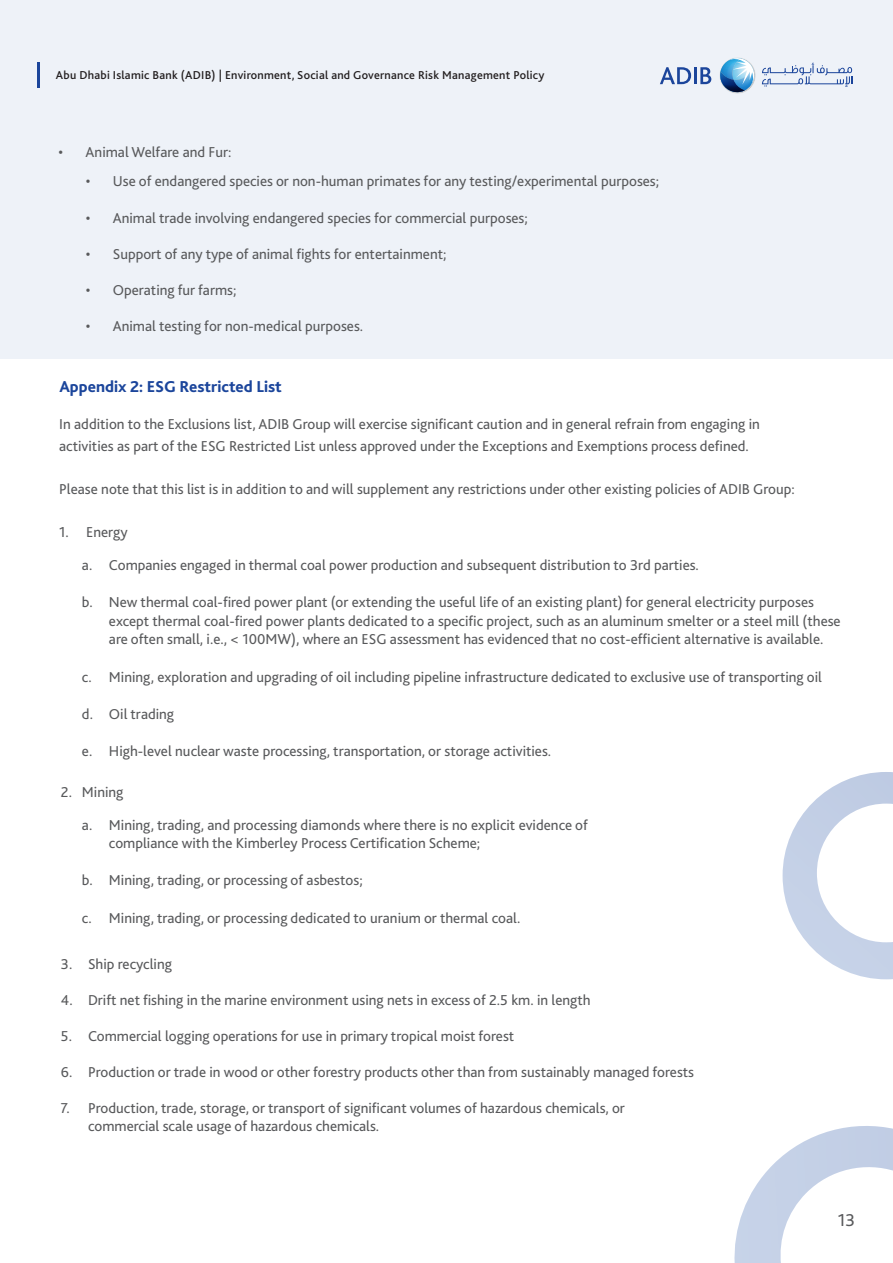
<style>
.page{position:relative;width:893px;height:1263px;background:#fff}
.page>*{position:absolute;margin:0;border:0;box-sizing:border-box;transform-origin:0 0}
.t1{font:18px "Bliss 2 R";color:#58595b}
.t2{font:16.5px "Bliss 2 XB";color:#1b459b}
.t3{font:15px/18.6px "Bliss 2 R";color:#58595b}
.t4{font:12px "Bliss 2 M";letter-spacing:.02em;color:#231f20}
</style>
<div class="page">
<div style="left:0;top:0;width:893px;height:358px;background:#eef2f8"></div>
<svg style="left:734px;top:1126px;width:159px;height:137px"></svg>
<svg style="left:783px;top:772px;width:110px;height:207px"></svg>
<svg style="left:731px;top:92px;width:13px;height:2px"></svg>
<svg style="left:660px;top:67px;width:31px;height:17px"></svg>
<hr style="left:694px;top:67px;width:3px;height:17px;background:#1b459b">
<svg style="left:700px;top:67px;width:11px;height:17px"></svg>
<svg style="left:762px;top:63px;width:90px;height:24px"></svg>
<svg style="left:720px;top:57px;width:36px;height:35px"></svg>
<hr style="left:37px;top:62px;width:2px;height:25px;background:#1b459b">
<p class="t4" style="left:56px;top:67px;width:490px">Abu Dhabi Islamic Bank (ADIB) | Environment, Social and Governance Risk Management Policy</p>
<p class="t3" style="left:59px;top:142px;width:174px">• Animal Welfare and Fur:</p>
<p class="t3" style="left:86px;top:172px;width:575px">• Use of endangered species or non-human primates for any testing/experimental purposes;</p>
<p class="t3" style="left:86px;top:208px;width:444px">• Animal trade involving endangered species for commercial purposes;</p>
<p class="t3" style="left:86px;top:244px;width:362px">• Support of any type of animal fights for entertainment;</p>
<p class="t3" style="left:86px;top:280px;width:152px">• Operating fur farms;</p>
<p class="t3" style="left:86px;top:316px;width:279px">• Animal testing for non-medical purposes.</p>
<p class="t2" style="left:59px;top:377px;width:224px">Appendix 2: ESG Restricted List</p>
<p class="t3" style="left:59px;top:413px;width:702px;line-height:21.6px">In addition to the Exclusions list, ADIB Group will exercise significant caution and in general refrain from engaging in activities as part of the ESG Restricted List unless approved under the Exceptions and Exemptions process defined.</p>
<p class="t3" style="left:59px;top:479px;width:737px">Please note that this list is in addition to and will supplement any restrictions under other existing policies of ADIB Group:</p>
<p class="t3" style="left:82px;top:515px;width:618px;line-height:33px;text-indent:-23px">1. Energy<br>a. Companies engaged in thermal coal power production and subsequent distribution to 3rd parties.</p>
<p class="t3" style="left:109px;top:593px;width:733px;text-indent:-27px">b. New thermal coal-fired power plant (or extending the useful life of an existing plant) for general electricity purposes except thermal coal-fired power plants dedicated to a specific project, such as an aluminum smelter or a steel mill (these are often small, i.e., &lt; 100MW), where an ESG assessment has evidenced that no cost-efficient alternative is available.</p>
<p class="t3" style="left:82px;top:667px;width:742px">c. Mining, exploration and upgrading of oil including pipeline infrastructure dedicated to exclusive use of transporting oil</p>
<p class="t3" style="left:82px;top:704px;width:94px">d. Oil trading</p>
<p class="t3" style="left:82px;top:741px;width:471px">e. High-level nuclear waste processing, transportation, or storage activities.</p>
<p class="t3" style="left:61px;top:782px;width:64px">2. Mining</p>
<p class="t3" style="left:109px;top:815px;width:480px;text-indent:-27px">a. Mining, trading, and processing diamonds where there is no explicit evidence of compliance with the Kimberley Process Certification Scheme;</p>
<p class="t3" style="left:82px;top:871px;width:282px">b. Mining, trading, or processing of asbestos;</p>
<p class="t3" style="left:82px;top:908px;width:440px">c. Mining, trading, or processing dedicated to uranium or thermal coal.</p>
<p class="t3" style="left:61px;top:954px;width:113px">3. Ship recycling</p>
<p class="t3" style="left:61px;top:990px;width:531px">4. Drift net fishing in the marine environment using nets in excess of 2.5 km. in length</p>
<p class="t3" style="left:61px;top:1026px;width:455px">5. Commercial logging operations for use in primary tropical moist forest</p>
<p class="t3" style="left:61px;top:1062px;width:635px">6. Production or trade in wood or other forestry products other than from sustainably managed forests</p>
<p class="t3" style="left:88px;top:1098px;width:538px;line-height:18px;text-indent:-27px">7. Production, trade, storage, or transport of significant volumes of hazardous chemicals, or commercial scale usage of hazardous chemicals.</p>
<p class="t1" style="left:838px;top:1209px;width:19px">13</p>
</div>
